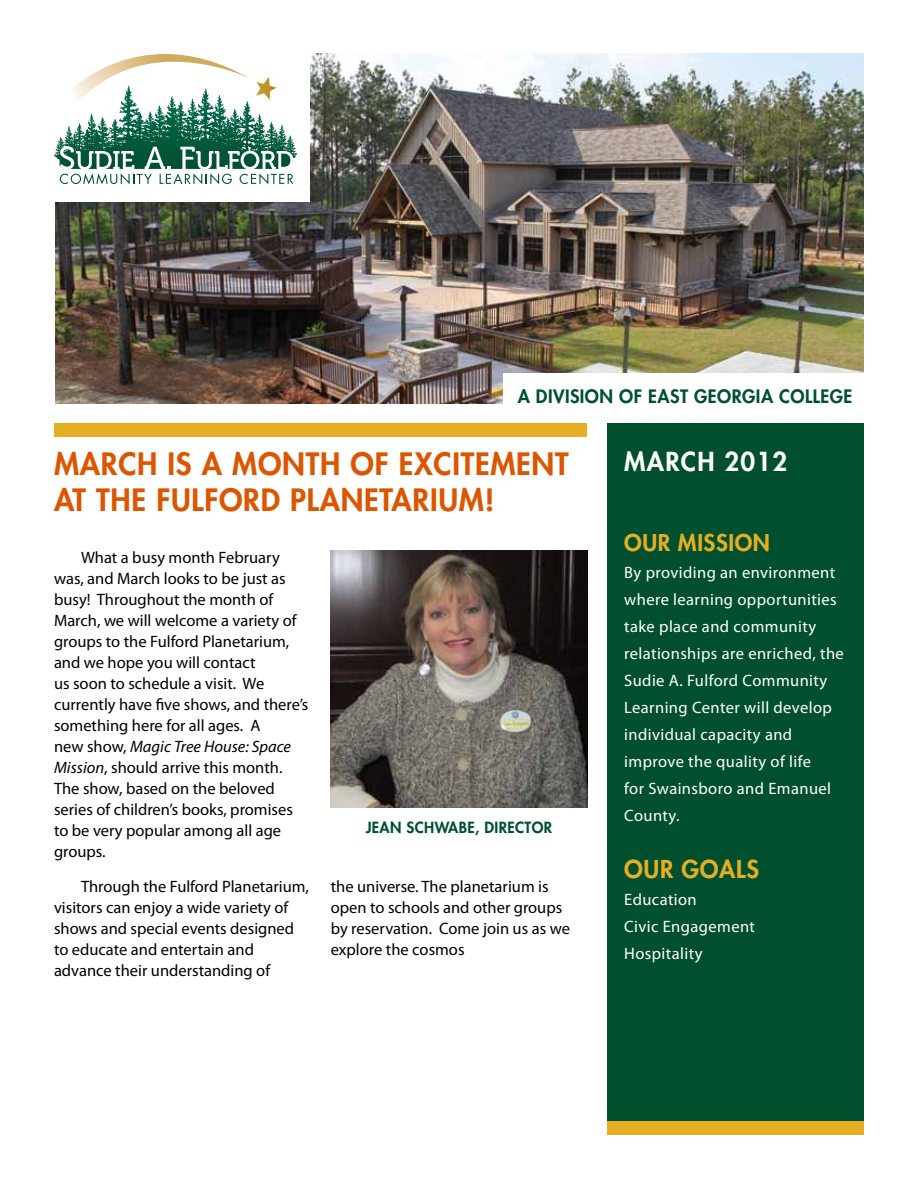
<style>
.page{position:relative;width:918px;height:1188px;background:#fff}
.page>*{position:absolute;margin:0;border:0;box-sizing:border-box;transform-origin:0 0}
.t1{font:800 30px "Futura Std";letter-spacing:.025em;color:#d50}
.t2{font:800 25.5px "Futura Std";letter-spacing:.05em;color:#fff}
.t3{font:800 24px "Futura Std";color:#e6ae23}
.t4{font:800 22.5px "Futura Std";color:#e6ae23}
.t5{font:800 18px "Futura Std";letter-spacing:.025em;color:#00502f}
.t6{font:16.5px/21px "Myriad Pro";color:#000}
.t7{font:16.5px/27px "Myriad Pro";letter-spacing:.025em;color:#fff}
.t8{font:800 15px "Futura Std";letter-spacing:.025em;color:#00502f}
.s1{font-style:italic}
</style>
<div class="page">
<img style="left:56px;top:54px;width:808px;height:349px">
<div style="left:503px;top:374px;width:364px;height:30px;background:#fff"></div>
<svg style="left:54px;top:54px;width:256px;height:148px"></svg>
<svg style="left:60px;top:146px;width:233px;height:38px"></svg>
<svg style="left:256px;top:77px;width:21px;height:23px"></svg>
<svg style="left:59px;top:54px;width:191px;height:75px"></svg>
<div style="left:55px;top:424px;width:532px;height:13px;background:#e6ae23"></div>
<div style="left:608px;top:424px;width:256px;height:710px;background:#00502f"></div>
<div style="left:608px;top:1121px;width:256px;height:14px;background:#e6ae23"></div>
<img style="left:331px;top:551px;width:256px;height:256px">
<p class="t5" style="left:518px;top:385px;width:336px">A DIVISION OF EAST GEORGIA COLLEGE</p>
<h1 class="t1" style="left:54px;top:445px;width:22px">MARCH</h1>
<h1 class="t1" style="left:168px;top:445px;width:87px">IS AMONTH</h1>
<h1 class="t1" style="left:351px;top:445px;width:101px">OF EXCITEMENT</h1>
<h1 class="t1" style="left:54px;top:481px;width:60px">AT THE</h1>
<h1 class="t1" style="left:156px;top:481px;width:54px">FULFORD</h1>
<h1 class="t1" style="left:290px;top:481px;width:34px">PLANETARI</h1>
<h1 class="t1" style="left:438px;top:481px;width:58px">UM!</h1>
<p class="t6" style="left:54px;top:547px;width:256px;text-indent:27px">What a busy month February was, and March looks to be just as busy! Throughout the month of<br>March, we will welcome a variety of groups to the Fulford Planetarium, and we hope you will contact<br>us soon to schedule a visit. We currently have five shows, and there’s something here for all ages. A<br>new show, <span class="s1">Magic Tree House: Space<br>Mission</span>, should arrive this month.<br>The show, based on the beloved series of children’s books, promises to be very popular among all age groups.</p>
<p class="t6" style="left:54px;top:875px;width:256px;text-indent:27px">Through the Fulford Planetarium, visitors can enjoy a wide variety of shows and special events designed to educate and entertain and advance their understanding of</p>
<p class="t8" style="left:366px;top:818px;width:17px">JEAN</p>
<p class="t8" style="left:407px;top:818px;width:98px">SCHWABE, DIRECTOR</p>
<p class="t6" style="left:331px;top:875px;width:241px">the universe. The planetarium is open to schools and other groups by reservation. Come join us as we explore the cosmos</p>
<h2 class="t2" style="left:624px;top:446px;width:165px">MARCH 2012</h2>
<h3 class="t4" style="left:624px;top:529px;width:86px">OUR MISSION</h3>
<p class="t7" style="left:624px;top:559px;width:221px">By providing an environment where learning opportunities take place and community relationships are enriched, the<br>Sudie A. Fulford Community<br>Learning Center will develop individual capacity and improve the quality of life<br>for Swainsboro and Emanuel<br>County.</p>
<h3 class="t3" style="left:624px;top:854px;width:92px">OUR GOALS</h3>
<p class="t7" style="left:624px;top:886px;width:132px">Education<br>Civic Engagement<br>Hospitality</p>
</div>
